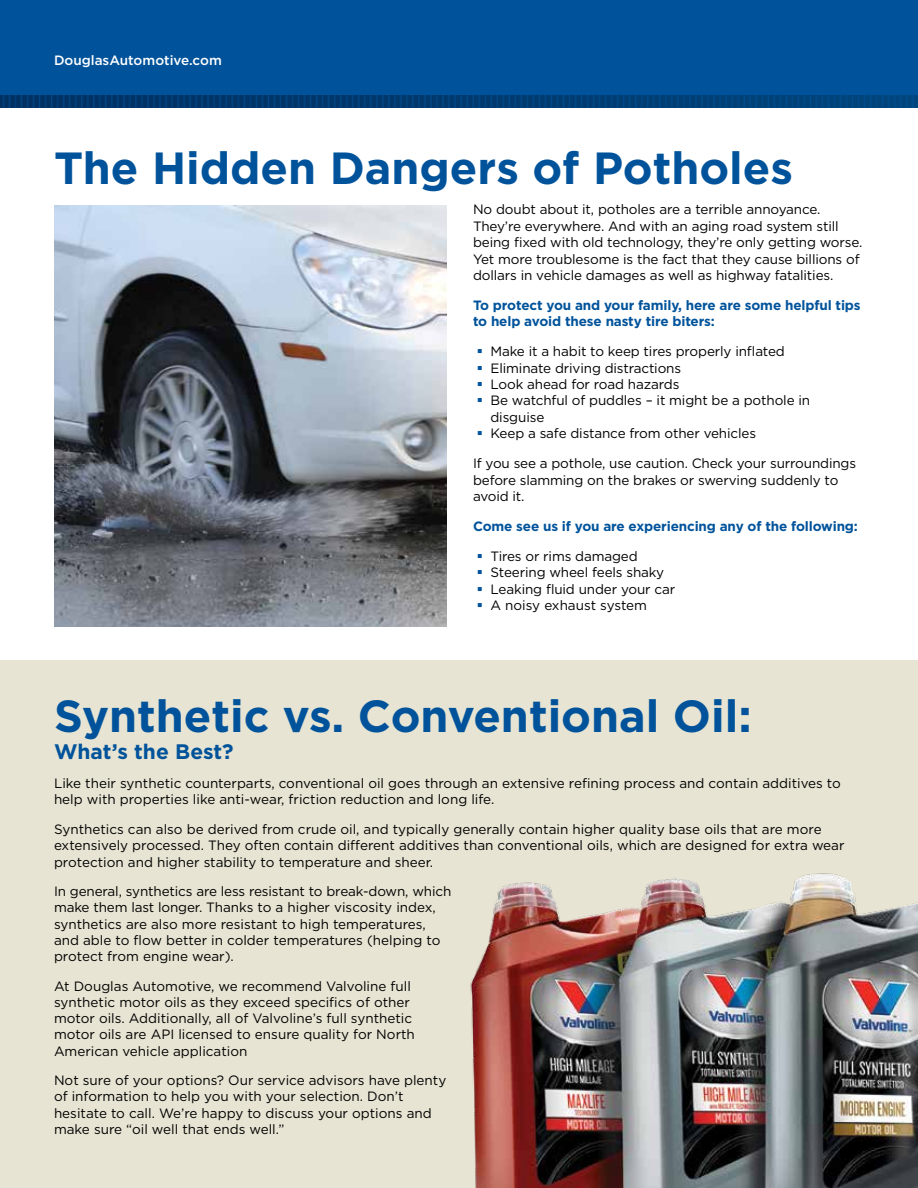
<style>
.page{position:relative;width:918px;height:1188px;background:#fff}
.page>*{position:absolute;margin:0;border:0;box-sizing:border-box;transform-origin:0 0}
.t1{font:700 45px "Gotham";color:#00539b}
.t2{font:700 21px "Gotham";color:#00539b}
.t3{font:13.5px/16.4px "Gotham";letter-spacing:-.01em;color:#000}
.t4{font:700 13.5px/16.4px "Gotham";letter-spacing:-.01em;color:#00539b}
.t5{font:500 13.5px "Gotham";color:#fff}
</style>
<div class="page">
<img style="left:0;top:94px;width:918px;height:14px">
<div style="left:0;top:0;width:918px;height:94px;background:#00539b"></div>
<img style="left:54px;top:205px;width:392px;height:421px">
<div style="left:0;top:661px;width:918px;height:527px;background:#e7e4d3"></div>
<img style="left:470px;top:873px;width:448px;height:315px">
<p class="t5" style="left:54px;top:51px;width:169px">DouglasAutomotive.com</p>
<h1 class="t1" style="left:54px;top:139px;width:741px">The Hidden Dangers of Potholes</h1>
<p class="t3" style="left:473px;top:201px;width:391px">No doubt about it, potholes are a terrible annoyance.<br>They’re everywhere. And with an aging road system still being fixed with old technology, they’re only getting worse.<br>Yet more troublesome is the fact that they cause billions of dollars in vehicle damages as well as highway fatalities.</p>
<p class="t4" style="left:473px;top:297px;width:389px">To protect you and your family, here are some helpful tips to help avoid these nasty tire biters:</p>
<p class="t3" style="left:490px;top:343px;width:321px">Make it a habit to keep tires properly inflated Eliminate driving distractions<br>Look ahead for road hazards<br>Be watchful of puddles – it might be a pothole in disguise<br>Keep a safe distance from other vehicles</p>
<p class="t3" style="left:473px;top:455px;width:385px">If you see a pothole, use caution. Check your surroundings before slamming on the brakes or swerving suddenly to avoid it.</p>
<p class="t4" style="left:473px;top:518px;width:386px">Come see us if you are experiencing any of the following:</p>
<p class="t3" style="left:490px;top:548px;width:186px">Tires or rims damaged<br>Steering wheel feels shaky<br>Leaking fluid under your car<br>A noisy exhaust system</p>
<h1 class="t1" style="left:54px;top:686px;width:699px">Synthetic vs. Conventional Oil:</h1>
<h2 class="t2" style="left:54px;top:737px;width:181px">What’s the Best?</h2>
<p class="t3" style="left:54px;top:775px;width:788px">Like their synthetic counterparts, conventional oil goes through an extensive refining process and contain additives to help with properties like anti-wear, friction reduction and long life.</p>
<p class="t3" style="left:54px;top:821px;width:792px">Synthetics can also be derived from crude oil, and typically generally contain higher quality base oils that are more extensively processed. They often contain different additives than conventional oils, which are designed for extra wear protection and higher stability to temperature and sheer.</p>
<p class="t3" style="left:54px;top:883px;width:399px">In general, synthetics are less resistant to break-down, which make them last longer. Thanks to a higher viscosity index, synthetics are also more resistant to high temperatures, and able to flow better in colder temperatures (helping to protect from engine wear).</p>
<p class="t3" style="left:54px;top:978px;width:362px">At Douglas Automotive, we recommend Valvoline full synthetic motor oils as they exceed specifics of other motor oils. Additionally, all of Valvoline’s full synthetic motor oils are API licensed to ensure quality for North American vehicle application</p>
<p class="t3" style="left:54px;top:1072px;width:394px">Not sure of your options? Our service advisors have plenty of information to help you with your selection. Don’t hesitate to call. We’re happy to discuss your options and make sure “oil well that ends well.”</p>
</div>
